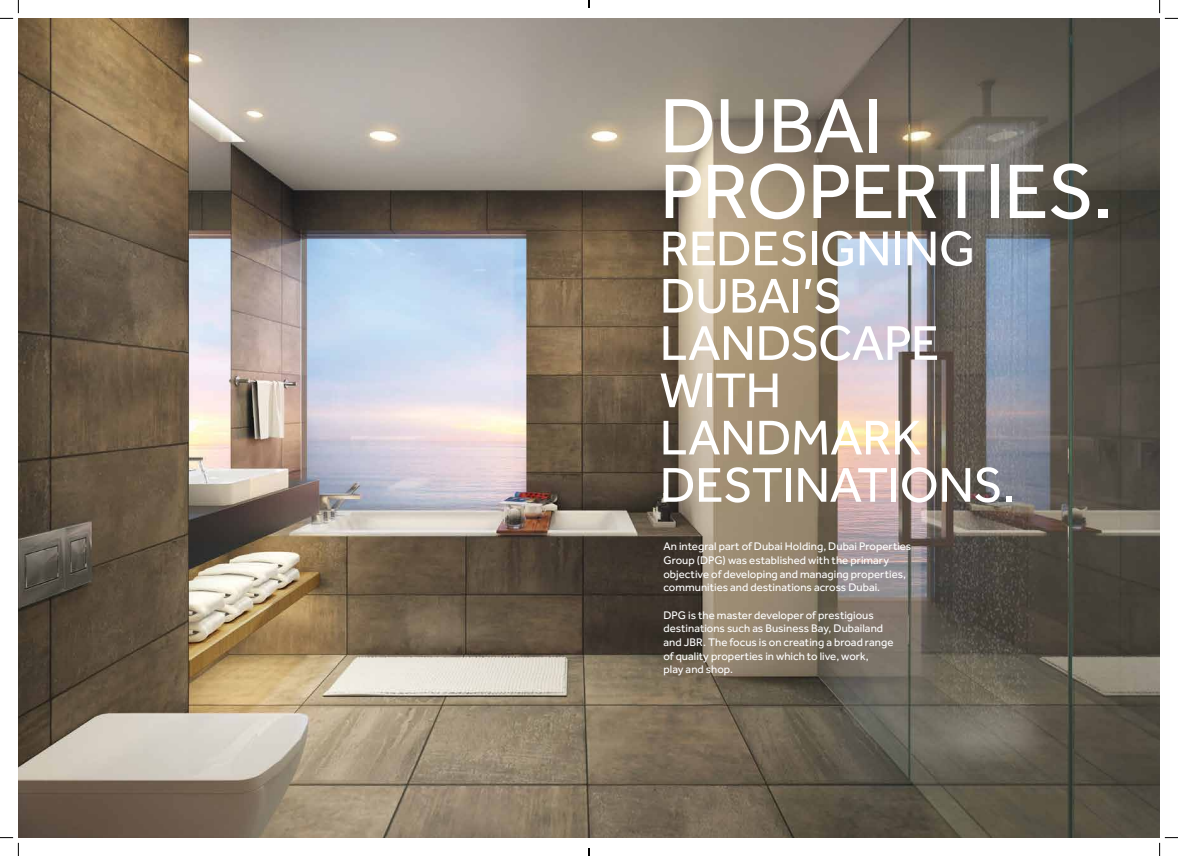
<style>
.page{position:relative;width:1178px;height:856px;background:#fff}
.page>*{position:absolute;margin:0;border:0;box-sizing:border-box;transform-origin:0 0}
.t1{font:79.62px/65.6px "Effra";letter-spacing:-.02em;color:#fff}
.t2{font:50.4px/47.2px "Effra";letter-spacing:-.01em;color:#fff}
.t3{font:11.38px/13.7px "Effra";color:#fff}
</style>
<div class="page">
<img style="left:18px;top:18px;width:1141px;height:819px">
<svg style="left:0;top:0;width:19px;height:19px"></svg>
<svg style="left:0;top:836px;width:19px;height:19px"></svg>
<svg style="left:1159px;top:0;width:19px;height:19px"></svg>
<svg style="left:1159px;top:836px;width:19px;height:19px"></svg>
<svg style="left:588px;top:0;width:2px;height:8px"></svg>
<svg style="left:588px;top:848px;width:2px;height:7px"></svg>
<h1 class="t1" style="left:660px;top:92px;width:455px">DUBAI<br>PROPERTIES.</h1>
<h2 class="t2" style="left:660px;top:224px;width:357px">REDESIGNING<br>DUBAI’S<br>LANDSCAPE<br>WITH<br>LANDMARK<br>DESTINATIONS.</h2>
<p class="t3" style="left:663px;top:539px;width:249px">An integral part of Dubai Holding, Dubai Properties Group (DPG) was established with the primary objective of developing and managing properties, communities and destinations across Dubai.</p>
<p class="t3" style="left:663px;top:607px;width:232px">DPG is the master developer of prestigious destinations such as Business Bay, Dubailand and JBR. The focus is on creating a broad range of quality properties in which to live, work,<br>play and shop.</p>
</div>
